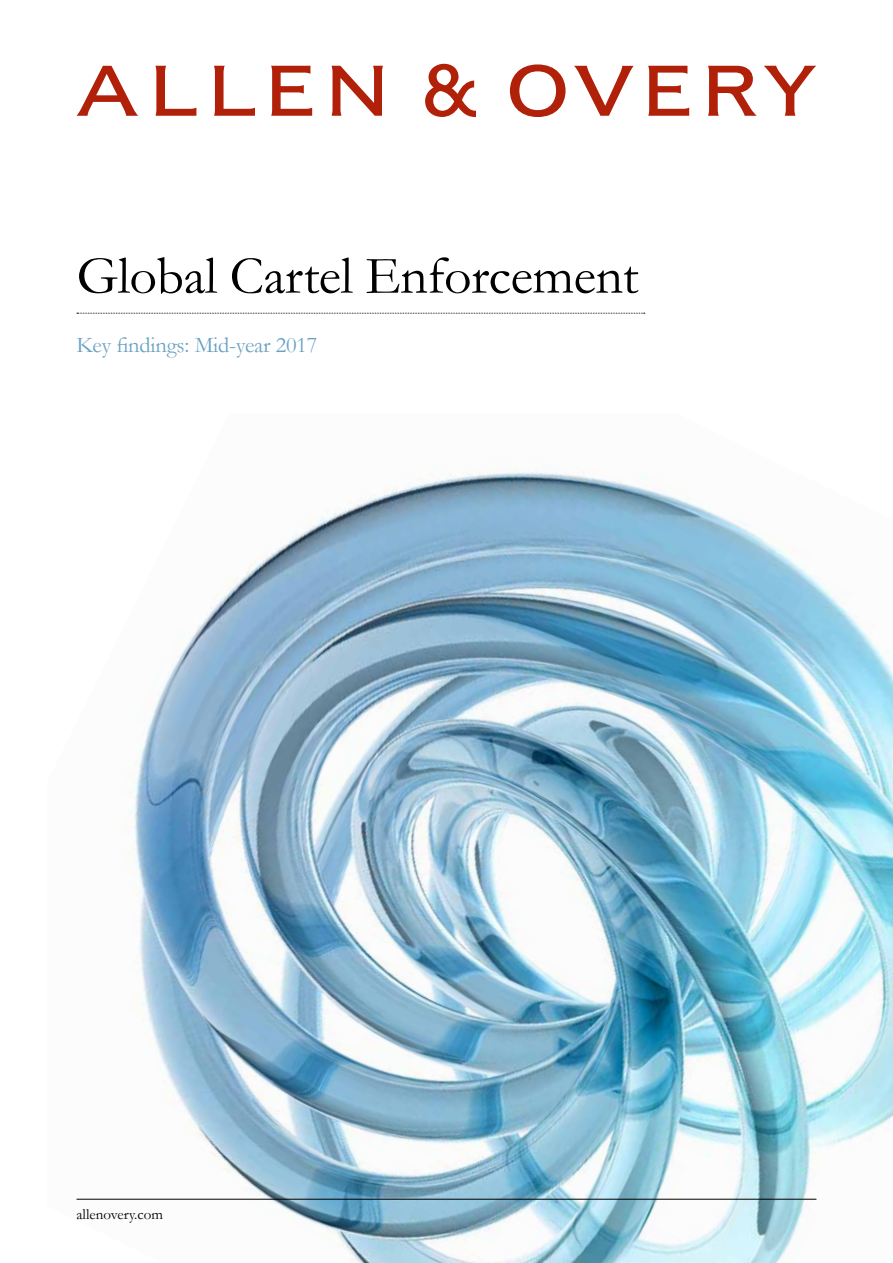
<style>
.page{position:relative;width:893px;height:1263px;background:#fff}
.page>*{position:absolute;margin:0;border:0;box-sizing:border-box;transform-origin:0 0}
.t1{font:54px "Garamond AO";letter-spacing:-.01em;color:#000}
.t2{font:22.5px "Garamond AO";letter-spacing:-.01em;color:#69a2c2}
.t3{font:15px "Garamond AO";color:#000}
</style>
<div class="page">
<img style="left:76px;top:466px;width:817px;height:797px">
<svg style="left:77px;top:313px;width:568px;height:1px"></svg>
<hr style="left:77px;top:1199px;width:739px;height:1px;background:#000">
<svg style="left:425px;top:64px;width:51px;height:53px"></svg>
<svg style="left:155px;top:66px;width:41px;height:50px"></svg>
<svg style="left:214px;top:66px;width:41px;height:50px"></svg>
<svg style="left:77px;top:66px;width:61px;height:50px"></svg>
<svg style="left:271px;top:66px;width:41px;height:50px"></svg>
<svg style="left:331px;top:66px;width:52px;height:50px"></svg>
<svg style="left:574px;top:66px;width:60px;height:50px"></svg>
<svg style="left:510px;top:64px;width:55px;height:53px"></svg>
<svg style="left:708px;top:66px;width:49px;height:50px"></svg>
<svg style="left:648px;top:66px;width:41px;height:50px"></svg>
<svg style="left:764px;top:66px;width:52px;height:50px"></svg>
<h1 class="t1" style="left:77px;top:239px;width:563px">Global Cartel Enforcement</h1>
<p class="t2" style="left:77px;top:330px;width:242px">Key findings: Mid-year 2017</p>
<p class="t3" style="left:77px;top:1204px;width:88px">allenovery.com</p>
</div>
